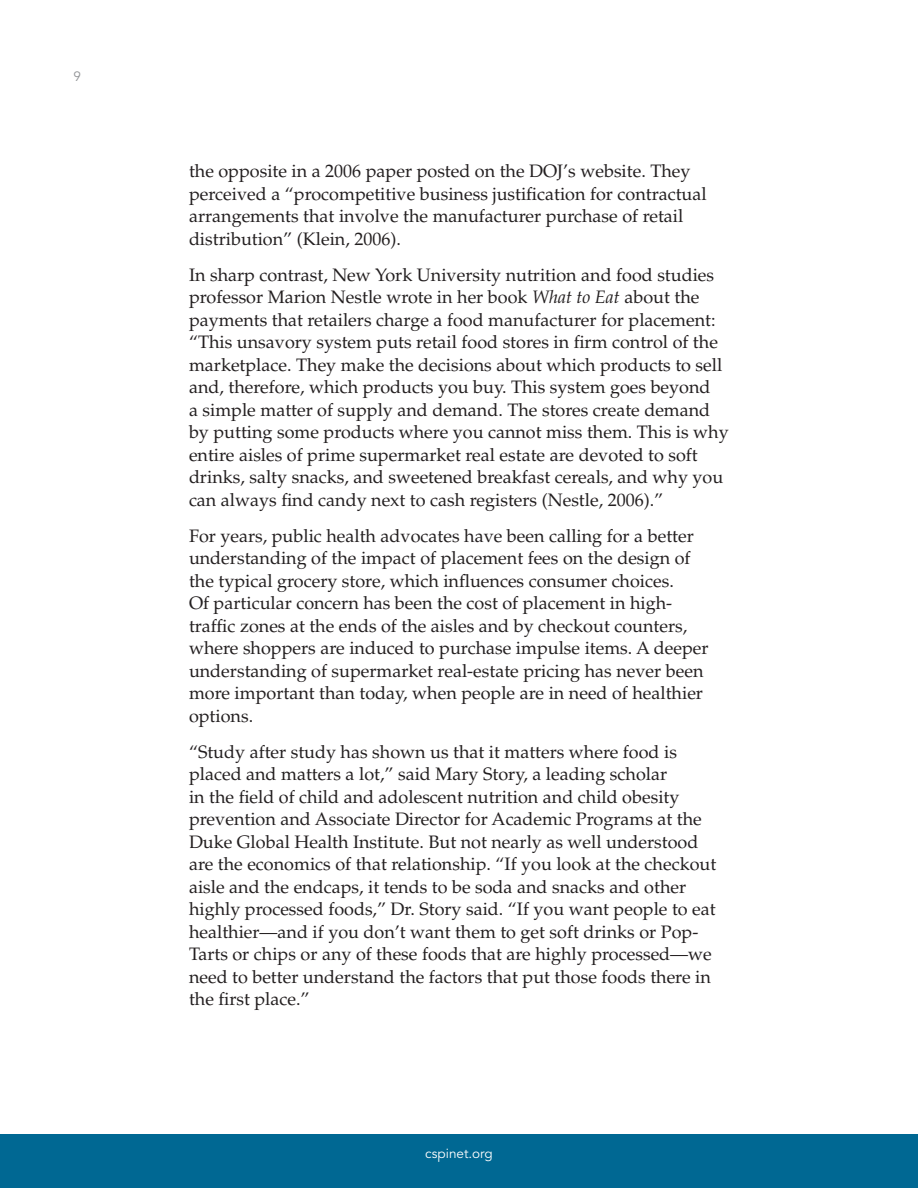
<style>
.page{position:relative;width:918px;height:1188px;background:#fff}
.page>*{position:absolute;margin:0;border:0;box-sizing:border-box;transform-origin:0 0}
.Main_Text{font:18px/22.5px "Palatino LT Std";color:#231f20}
.t1{font:13.5px "Avenir LT Std";color:#fff}
.t2{font:13.5px "Avenir LT Std";color:#939598}
.s1{font-style:italic}
</style>
<div class="page">
<div style="left:0;top:1134px;width:918px;height:54px;background:#006893"></div>
<p class="t2" style="left:73px;top:69px;width:9px">9</p>
<p class="Main_Text" style="left:189px;top:160px;width:519px">the opposite in a 2006 paper posted on the DOJ’s website. They perceived a “procompetitive business justification for contractual arrangements that involve the manufacturer purchase of retail distribution” (Klein, 2006).</p>
<p class="Main_Text" style="left:189px;top:264px;width:541px">In sharp contrast, New York University nutrition and food studies professor Marion Nestle wrote in her book <span class="s1">What to Eat</span> about the payments that retailers charge a food manufacturer for placement: “This unsavory system puts retail food stores in firm control of the marketplace. They make the decisions about which products to sell and, therefore, which products you buy. This system goes beyond<br>a simple matter of supply and demand. The stores create demand by putting some products where you cannot miss them. This is why entire aisles of prime supermarket real estate are devoted to soft drinks, salty snacks, and sweetened breakfast cereals, and why you can always find candy next to cash registers (Nestle, 2006).”</p>
<p class="Main_Text" style="left:189px;top:525px;width:521px">For years, public health advocates have been calling for a better understanding of the impact of placement fees on the design of the typical grocery store, which influences consumer choices.<br>Of particular concern has been the cost of placement in high&shy;traffic zones at the ends of the aisles and by checkout counters, where shoppers are induced to purchase impulse items. A deeper understanding of supermarket real-estate pricing has never been more important than today, when people are in need of healthier options.</p>
<p class="Main_Text" style="left:189px;top:741px;width:529px">“Study after study has shown us that it matters where food is placed and matters a lot,” said Mary Story, a leading scholar<br>in the field of child and adolescent nutrition and child obesity prevention and Associate Director for Academic Programs at the Duke Global Health Institute. But not nearly as well understood are the economics of that relationship. “If you look at the checkout aisle and the endcaps, it tends to be soda and snacks and other highly processed foods,” Dr. Story said. “If you want people to eat healthier—and if you don’t want them to get soft drinks or Pop-Tarts or chips or any of these foods that are highly processed—we need to better understand the factors that put those foods there in the first place.”</p>
<p class="t1" style="left:425px;top:1145px;width:69px">cspinet.org</p>
</div>
